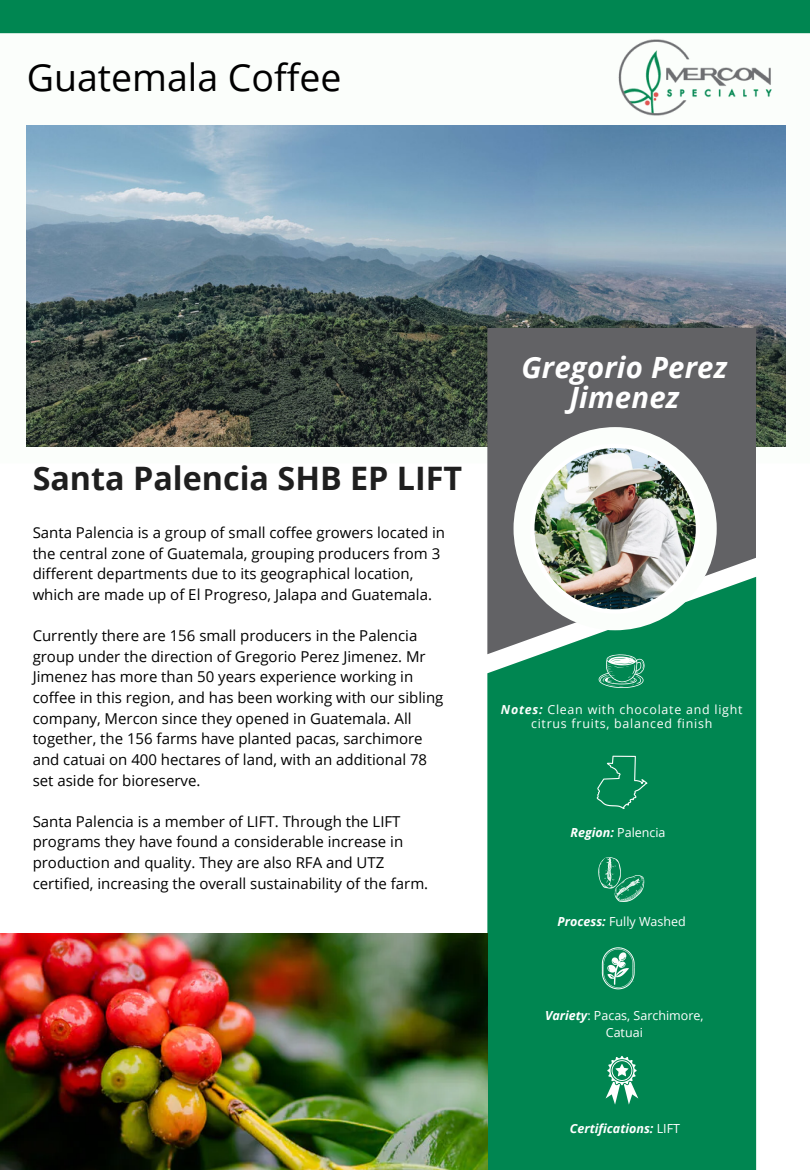
<style>
.page{position:relative;width:810px;height:1170px;background:#fff}
.page>*{position:absolute;margin:0;border:0;box-sizing:border-box;transform-origin:0 0}
.t1{font:37.5px "Open Sans";color:#000}
.t2{font:700 32.38px "Open Sans";color:#1f1f1f}
.t3{font:italic 700 29.38px/30px "Open Sans";letter-spacing:.005em;color:#fff;text-align:center}
.t4{font:15px/20.6px "Open Sans";color:#000}
.t5{font:12.5px/16.9px "Open Sans";color:#fff;text-align:center}
.t6{font:12.5px/14px "Open Sans";letter-spacing:.06em;color:#fbfefb;text-align:center}
.t7{font:italic 700 12.5px "Open Sans";color:#fff}
.s1{font-weight:700;font-style:italic}
.s2{font-weight:400;font-style:normal}
</style>
<div class="page">
<svg style="left:0;top:33px;width:810px;height:414px"></svg>
<div style="left:0;top:0;width:810px;height:33px;background:#008651"></div>
<img style="left:27px;top:126px;width:758px;height:321px">
<div style="left:487px;top:654px;width:269px;height:516px;background:#008651"></div>
<svg style="left:487px;top:328px;width:269px;height:326px;background:#5e6f6b"></svg>
<svg style="left:598px;top:857px;width:46px;height:45px;background:#27996c"></svg>
<svg style="left:602px;top:947px;width:33px;height:42px"></svg>
<img style="left:609px;top:34px;width:172px;height:87px">
<svg style="left:599px;top:654px;width:47px;height:78px;background:#1d9364"></svg>
<img style="left:514px;top:427px;width:203px;height:203px">
<svg style="left:597px;top:756px;width:50px;height:53px;background:#15905f"></svg>
<svg style="left:606px;top:1056px;width:32px;height:49px"></svg>
<img style="left:0;top:933px;width:487px;height:237px">
<h1 class="t1" style="left:27px;top:51px;width:316px">Guatemala Coffee</h1>
<h2 class="t2" style="left:33px;top:455px;width:431px">Santa Palencia SHB EP LIFT</h2>
<p class="t4" style="left:33px;top:522px;width:414px">Santa Palencia is a group of small coffee growers located in the central zone of Guatemala, grouping producers from 3 different departments due to its geographical location, which are made up of El Progreso, Jalapa and Guatemala.</p>
<p class="t4" style="left:33px;top:625px;width:412px">Currently there are 156 small producers in the Palencia group under the direction of Gregorio Perez Jimenez. Mr Jimenez has more than 50 years experience working in coffee in this region, and has been working with our sibling company, Mercon since they opened in Guatemala. All together, the 156 farms have planted pacas, sarchimore and catuai on 400 hectares of land, with an additional 78 set aside for bioreserve.</p>
<p class="t4" style="left:33px;top:811px;width:397px">Santa Palencia is a member of LIFT. Through the LIFT programs they have found a considerable increase in production and quality. They are also RFA and UTZ certified, increasing the overall sustainability of the farm.</p>
<h3 class="t3" style="left:521px;top:351px;width:207px">Gregorio Perez<br>Jimenez</h3>
<p class="t6" style="left:501px;top:703px;width:243px"><span class="s1">Notes:</span> Clean with chocolate and light citrus fruits, balanced finish</p>
<p class="t5" style="left:571px;top:824px;width:97px"><span class="s1">Region:</span> Palencia</p>
<p class="t5" style="left:558px;top:913px;width:130px"><span class="s1">Process:</span> Fully Washed</p>
<p class="t5" style="left:545px;top:1006px;width:160px"><span class="s1">Variety</span>: Pacas, Sarchimore,<br>Catuai</p>
<p class="t7" style="left:570px;top:1119px;width:112px">Certifications: <span class="s2">LIFT</span></p>
</div>
